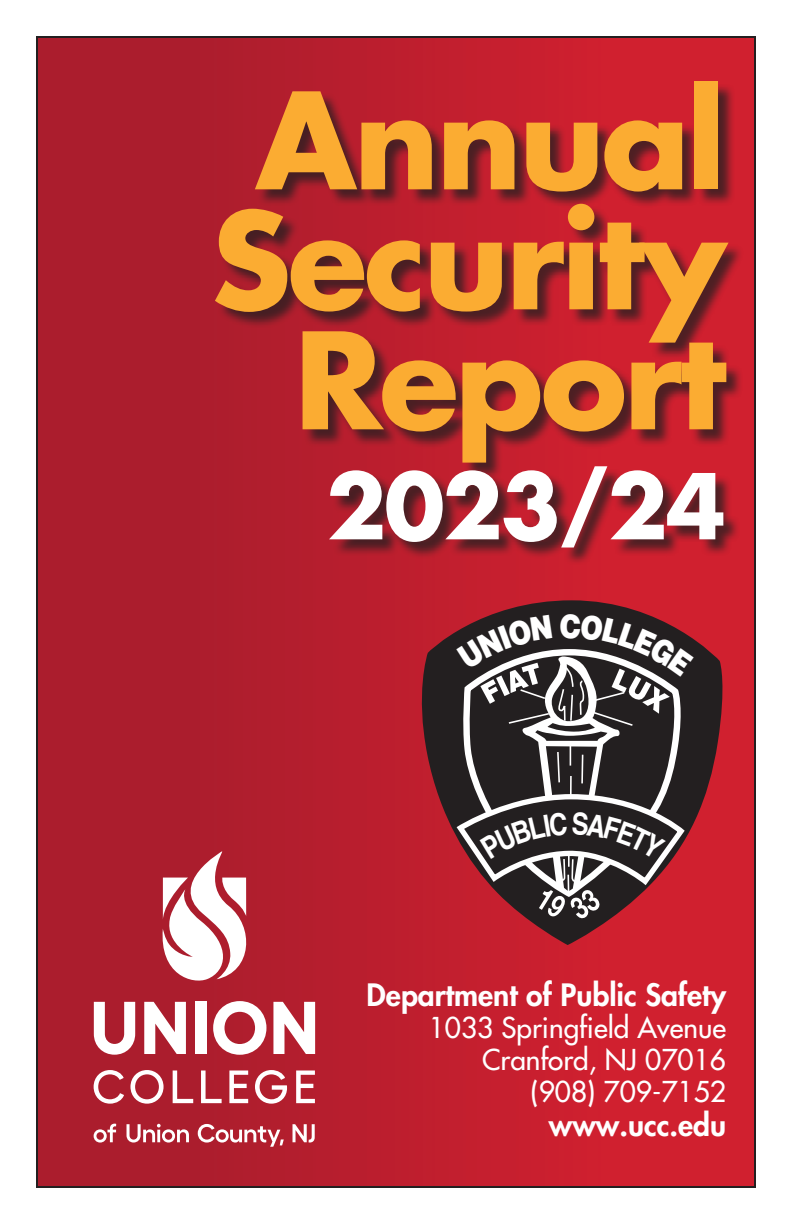
<style>
.page{position:relative;width:792px;height:1224px;background:#fff}
.page>*{position:absolute;margin:0;border:0;box-sizing:border-box;transform-origin:0 0}
.t1{font:700 130px/120px "Futura LT Pro";letter-spacing:-.025em;color:#fbac32;text-align:right}
.t2{font:700 88px "Futura LT Pro";letter-spacing:-.025em;color:#fff}
.t3{font:900 32.4px "Helvetica";color:#fff;scale:.84 1}
.t4{font:800 30px "Futura LT Pro";color:#fff}
.t5{font:500 28px/32px "Futura LT Pro";color:#fff;text-align:right}
</style>
<div class="page">
<div style="left:37px;top:37px;width:718px;height:1150px;background:linear-gradient(to right,#a41d2d,#d6202f)"></div>
<svg style="left:421px;top:600px;width:302px;height:346px;background:#921f29"></svg>
<div style="left:217px;top:83px;width:527px;height:482px;background:#231f20;opacity:.75"></div>
<svg style="left:159px;top:851px;width:95px;height:134px"></svg>
<svg style="left:94px;top:1002px;width:41px;height:53px"></svg>
<svg style="left:144px;top:1002px;width:42px;height:52px"></svg>
<div style="left:195px;top:1002px;width:11px;height:52px;background:#fff"></div>
<svg style="left:213px;top:1001px;width:53px;height:54px"></svg>
<svg style="left:273px;top:1002px;width:42px;height:52px"></svg>
<svg style="left:94px;top:1070px;width:30px;height:34px"></svg>
<svg style="left:130px;top:1070px;width:34px;height:34px"></svg>
<svg style="left:173px;top:1071px;width:20px;height:32px"></svg>
<svg style="left:201px;top:1071px;width:21px;height:32px"></svg>
<svg style="left:229px;top:1071px;width:19px;height:32px"></svg>
<svg style="left:255px;top:1070px;width:32px;height:34px"></svg>
<svg style="left:296px;top:1071px;width:19px;height:32px"></svg>
<svg style="left:94px;top:1124px;width:22px;height:19px"></svg>
<svg style="left:127px;top:1124px;width:62px;height:19px"></svg>
<svg style="left:198px;top:1124px;width:86px;height:23px"></svg>
<svg style="left:293px;top:1124px;width:22px;height:18px"></svg>
<svg style="left:453px;top:600px;width:241px;height:319px;background:#5a4345"></svg>
<h1 class="t1" style="left:211px;top:76px;width:517px">Annual<br>Security<br>Report</h1>
<h2 class="t2" style="left:326px;top:438px;width:401px">2023/24</h2>
<p class="t3" style="left:560px;top:605px;width:27px">C</p>
<p class="t4" style="left:367px;top:972px;width:361px">Department of Public Safety</p>
<p class="t5" style="left:429px;top:1010px;width:299px">1033 Springfield Avenue<br>Cranford, NJ 07016 (908) 709-7152</p>
<p class="t4" style="left:549px;top:1102px;width:179px">www.ucc.edu</p>
</div>
